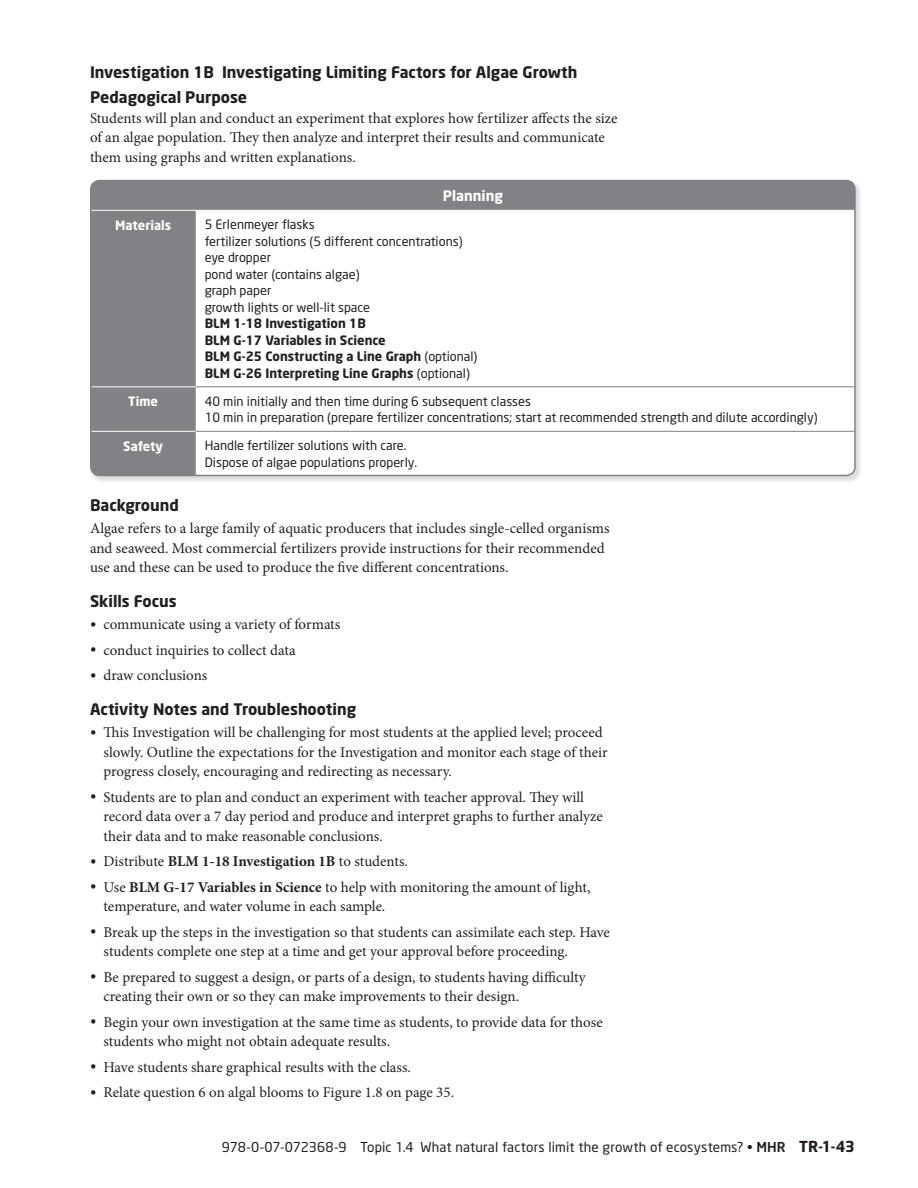
<style>
.page{position:relative;width:918px;height:1188px;background:#fff}
.page>*{position:absolute;margin:0;border:0;box-sizing:border-box;transform-origin:0 0}
.t1{font:700 15.75px/25.5px "Neo Sans";color:#231f20}
.t2{font:15px/19.5px "Minion Pro";color:#231f20}
.t3{font:700 15px "Minion Pro";color:#231f20}
.t4{font:700 14.25px "Neo Sans";color:#fff}
.t5{font:13.5px "Neo Sans";letter-spacing:.005em;color:#231f20}
.t6{font:12.75px/16.5px "Neo Sans";color:#231f20}
.t7{font:700 12.75px/16.5px "Neo Sans";color:#231f20}
.t8{font:700 12.75px "Neo Sans";color:#fff}
.s1{font-weight:400}
.s2{font-size:16.5px}
.s3{font-weight:400;font-size:16.5px}
.s4{font-weight:700}
.s5{font-weight:500}
.s6{font-weight:700;font-size:15px}
</style>
<div class="page">
<img style="left:90px;top:180px;width:770px;height:301px">
<svg style="left:91px;top:181px;width:764px;height:294px"></svg>
<svg style="left:93px;top:210px;width:760px;height:222px"></svg>
<hr style="left:196px;top:386px;width:659px;height:1px;background:#808285">
<hr style="left:196px;top:431px;width:659px;height:1px;background:#808285">
<div style="left:90px;top:180px;width:766px;height:296px;border:2px solid #808285;border-radius:9px"></div>
<p class="t1" style="left:90px;top:61px;width:489px">Investigation 1B Investigating Limiting Factors for Algae Growth<br>Pedagogical Purpose</p>
<p class="t2" style="left:90px;top:109px;width:529px">Students will plan and conduct an experiment that explores how fertilizer affects the size of an algae population. They then analyze and interpret their results and communicate them using graphs and written explanations.</p>
<p class="t4" style="left:443px;top:190px;width:62px">Planning</p>
<p class="t8" style="left:115px;top:220px;width:58px">Materials</p>
<p class="t6" style="left:205px;top:218px;width:259px">5 Erlenmeyer flasks<br>fertilizer solutions (5 different concentrations) eye dropper<br>pond water (contains algae)<br>graph paper<br>growth lights or well-lit space</p>
<p class="t7" style="left:205px;top:316px;width:274px">BLM 1-18 Investigation 1B<br>BLM G-17 Variables in Science<br>BLM G-25 Constructing a Line Graph <span class="s1">(optional)<br></span>BLM G-26 Interpreting Line Graphs <span class="s1">(optional)</span></p>
<p class="t8" style="left:128px;top:396px;width:31px">Time</p>
<p class="t6" style="left:205px;top:394px;width:614px">40 min initially and then time during 6 subsequent classes<br>10 min in preparation (prepare fertilizer concentrations; start at recommended strength and dilute accordingly)</p>
<p class="t8" style="left:123px;top:441px;width:41px">Safety</p>
<p class="t6" style="left:205px;top:439px;width:214px">Handle fertilizer solutions with care.<br>Dispose of algae populations properly.</p>
<p class="t1" style="left:90px;top:493px;width:90px">Background</p>
<p class="t2" style="left:90px;top:520px;width:521px">Algae refers to a large family of aquatic producers that includes single-celled organisms and seaweed. Most commercial fertilizers provide instructions for their recommended use and these can be used to produce the five different concentrations.</p>
<p class="t1" style="left:90px;top:589px;width:88px">Skills Focus</p>
<p class="t2" style="left:90px;top:616px;width:252px"><span class="s2">•</span> communicate using a variety of formats</p>
<p class="t2" style="left:90px;top:641px;width:207px"><span class="s2">•</span> conduct inquiries to collect data</p>
<p class="t2" style="left:90px;top:667px;width:119px"><span class="s2">•</span> draw conclusions</p>
<p class="t1" style="left:90px;top:697px;width:268px">Activity Notes and Troubleshooting</p>
<p class="t2" style="left:104px;top:724px;width:506px;text-indent:-14px"><span class="s2">•</span> This Investigation will be challenging for most students at the applied level; proceed slowly. Outline the expectations for the Investigation and monitor each stage of their progress closely, encouraging and redirecting as necessary.</p>
<p class="t2" style="left:104px;top:788px;width:501px;text-indent:-14px"><span class="s2">•</span> Students are to plan and conduct an experiment with teacher approval. They will record data over a 7 day period and produce and interpret graphs to further analyze their data and to make reasonable conclusions.</p>
<p class="t3" style="left:90px;top:855px;width:319px"><span class="s3">•</span> <span class="s1">Distribute</span> BLM 1-18 Investigation 1B <span class="s1">to students.</span></p>
<p class="t2" style="left:103px;top:878px;width:488px;text-indent:-13px"><span class="s2">•</span> Use <span class="s4">BLM G-17 Variables in Science</span> to help with monitoring the amount of light, temperature, and water volume in each sample.</p>
<p class="t2" style="left:104px;top:923px;width:508px;text-indent:-14px"><span class="s2">•</span> Break up the steps in the investigation so that students can assimilate each step. Have students complete one step at a time and get your approval before proceeding.</p>
<p class="t2" style="left:104px;top:968px;width:484px;text-indent:-14px"><span class="s2">•</span> Be prepared to suggest a design, or parts of a design, to students having difficulty creating their own or so they can make improvements to their design.</p>
<p class="t2" style="left:104px;top:1013px;width:501px;text-indent:-14px"><span class="s2">•</span> Begin your own investigation at the same time as students, to provide data for those students who might not obtain adequate results.</p>
<p class="t2" style="left:90px;top:1058px;width:322px"><span class="s2">•</span> Have students share graphical results with the class.</p>
<p class="t2" style="left:90px;top:1084px;width:366px"><span class="s2">•</span> Relate question 6 on algal blooms to Figure 1.8 on page 35.</p>
<p class="t5" style="left:222px;top:1142px;width:635px">978-0-07-072368-9 Topic 1.4 What natural factors limit the growth of ecosystems? • <span class="s5">MHR</span> <span class="s6">TR-1-43</span></p>
</div>
